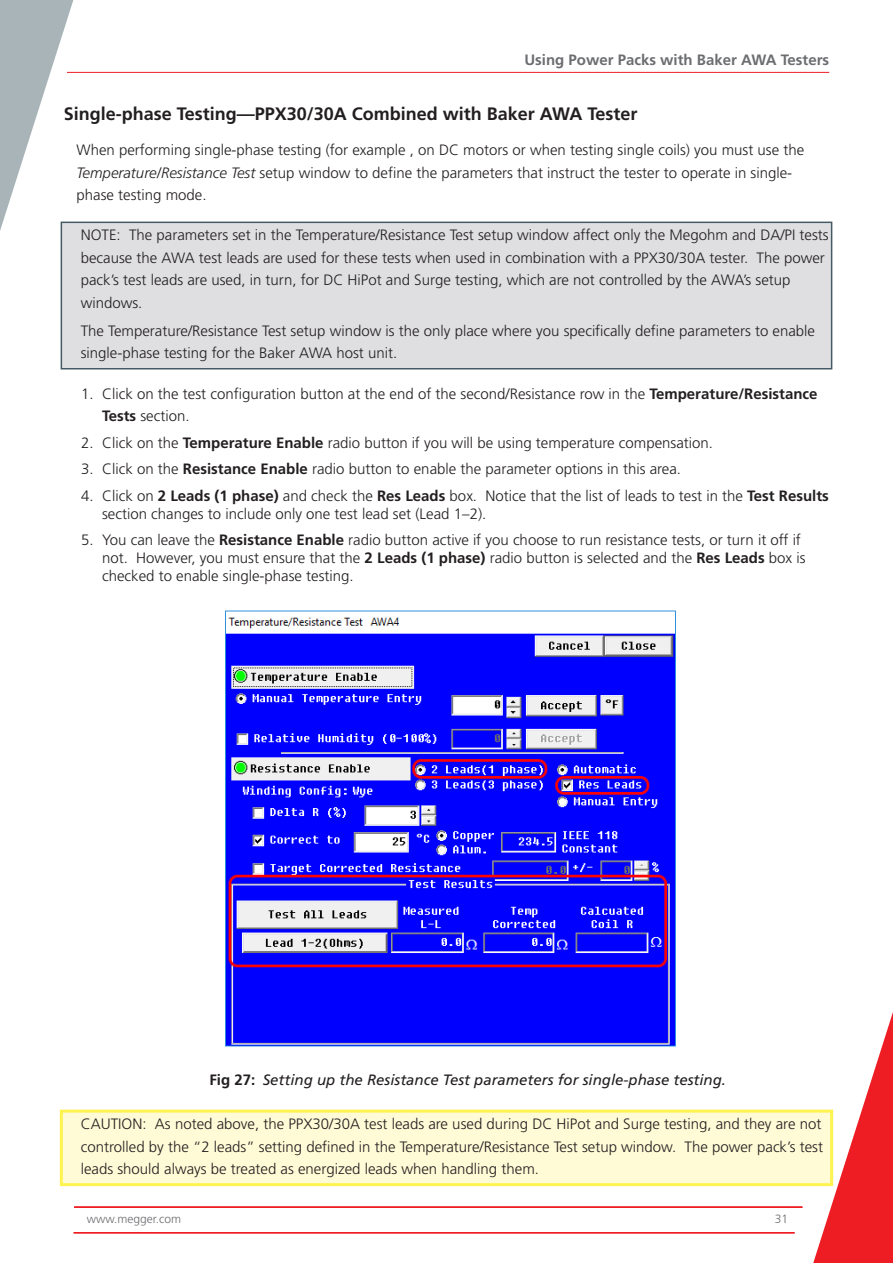
<style>
.page{position:relative;width:893px;height:1263px;background:#fff}
.page>*{position:absolute;margin:0;border:0;box-sizing:border-box;transform-origin:0 0}
.Heading2{font:700 18px "Frutiger LT Pro";color:#231f20}
.Note_and_Notice{font:300 15px/22.5px "Frutiger LT Pro";color:#231f20}
.Caution{font:300 15px/22.5px "Frutiger LT Pro";color:#231f20;text-align:justify}
.Body{font:300 15px/22.5px "Frutiger LT Pro";color:#231f20}
.t1{font:italic 15px "Frutiger LT Pro";color:#231f20}
.t2{font:700 15px "Frutiger LT Pro";color:#6c6d70}
.t3{font:300 12px "Frutiger LT Pro";color:#6c6d70}
.s1{font-style:italic}
.s2{font-weight:700}
.s3{font-weight:700;font-style:normal}
</style>
<div class="page">
<div style="left:61px;top:222px;width:771px;height:147px;background:#dfdfe1;border:2px solid #455b64"></div>
<div style="left:60px;top:1109px;width:773px;height:77px;background:#fffbd6;border:3px solid #fff34f"></div>
<img style="left:225px;top:610px;width:451px;height:437px">
<svg style="left:0;top:0;width:81px;height:231px"></svg>
<svg style="left:808px;top:1012px;width:85px;height:251px"></svg>
<hr style="left:67px;top:72px;width:762px;height:1px;background:#ee1d23">
<hr style="left:74px;top:1207px;width:728px;height:1px;background:#ee1d23">
<hr style="left:74px;top:1232px;width:721px;height:1px;background:#ee1d23">
<p class="t2" style="left:524px;top:50px;width:306px">Using Power Packs with Baker AWA Testers</p>
<p class="Heading2" style="left:64px;top:103px;width:575px">Single-phase Testing—PPX30/30A Combined with Baker AWA Tester</p>
<p class="Body" style="left:77px;top:139px;width:729px">When performing single-phase testing (for example , on DC motors or when testing single coils) you must use the<br><span class="s1">Temperature/Resistance Test</span> setup window to define the parameters that instruct the tester to operate in single&shy;phase testing mode.</p>
<p class="Note_and_Notice" style="left:81px;top:224px;width:749px">NOTE: The parameters set in the Temperature/Resistance Test setup window affect only the Megohm and DA/PI tests because the AWA test leads are used for these tests when used in combination with a PPX30/30A tester. The power pack’s test leads are used, in turn, for DC HiPot and Surge testing, which are not controlled by the AWA’s setup windows.</p>
<p class="Note_and_Notice" style="left:81px;top:319px;width:736px">The Temperature/Resistance Test setup window is the only place where you specifically define parameters to enable single-phase testing for the Baker AWA host unit.</p>
<p class="Note_and_Notice" style="left:102px;top:382px;width:717px;text-indent:-21px">1. Click on the test configuration button at the end of the second/Resistance row in the <span class="s2">Temperature/Resistance<br>Tests</span> section.</p>
<p class="Note_and_Notice" style="left:81px;top:431px;width:634px">2. Click on the <span class="s2">Temperature Enable</span> radio button if you will be using temperature compensation.</p>
<p class="Note_and_Notice" style="left:81px;top:458px;width:602px">3. Click on the <span class="s2">Resistance Enable</span> radio button to enable the parameter options in this area.</p>
<p class="Note_and_Notice" style="left:102px;top:486px;width:728px;line-height:18px;text-indent:-21px">4. Click on <span class="s2">2 Leads (1 phase)</span> and check the <span class="s2">Res Leads</span> box. Notice that the list of leads to test in the <span class="s2">Test Results </span>section changes to include only one test lead set (Lead 1–2).</p>
<p class="Note_and_Notice" style="left:102px;top:531px;width:705px;line-height:18px;text-indent:-21px">5. You can leave the <span class="s2">Resistance Enable</span> radio button active if you choose to run resistance tests, or turn it off if not. However, you must ensure that the <span class="s2">2 Leads (1 phase)</span> radio button is selected and the <span class="s2">Res Leads</span> box is checked to enable single-phase testing.</p>
<p class="t1" style="left:209px;top:1070px;width:518px"><span class="s3">Fig 27:</span> Setting up the Resistance Test parameters for single-phase testing.</p>
<p class="Caution" style="left:81px;top:1113px;width:744px">CAUTION: As noted above, the PPX30/30A test leads are used during DC HiPot and Surge testing, and they are not controlled by the “2 leads” setting defined in the Temperature/Resistance Test setup window. The power pack’s test leads should always be treated as energized leads when handling them.</p>
<p class="t3" style="left:87px;top:1212px;width:96px">www.megger.com</p>
<p class="t3" style="left:775px;top:1212px;width:15px">31</p>
</div>
